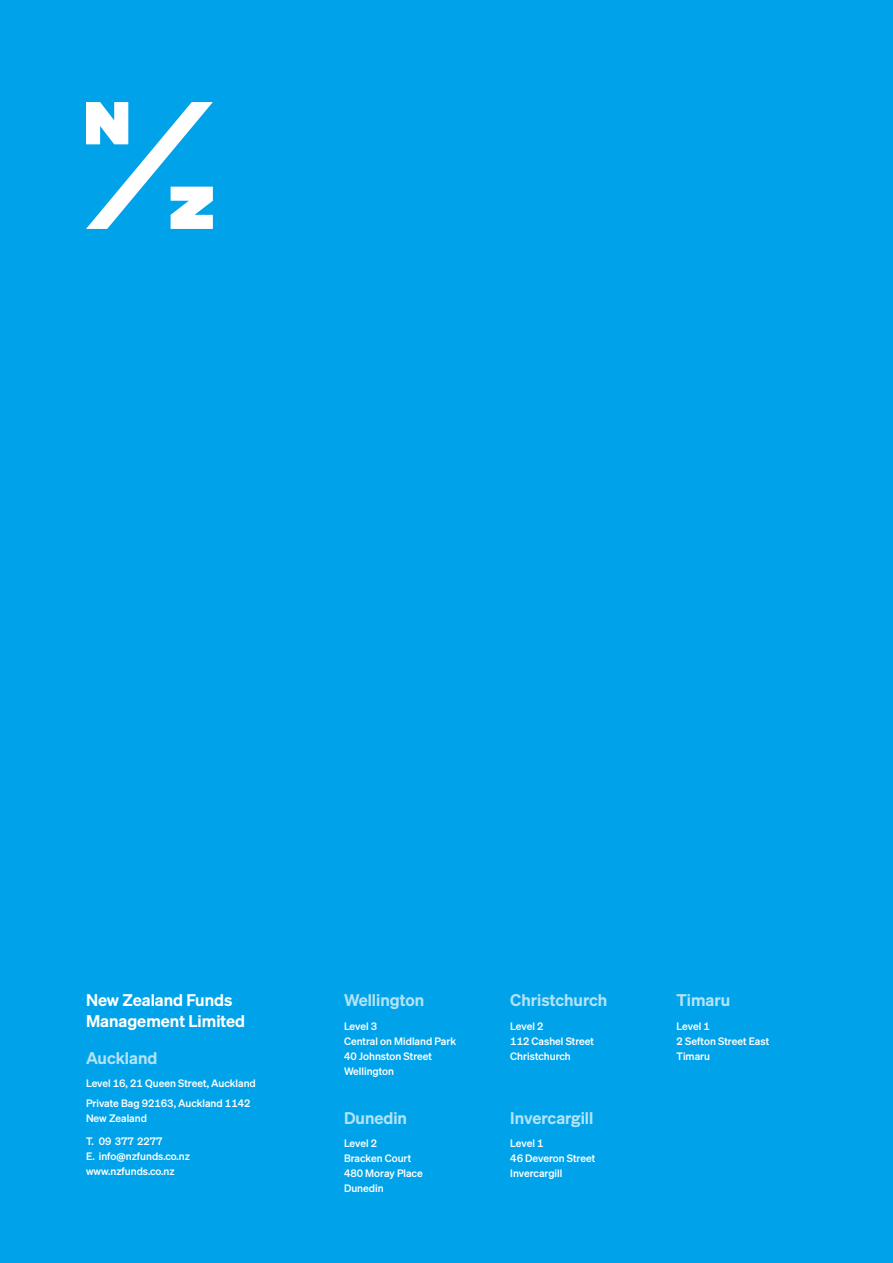
<style>
.page{position:relative;width:893px;height:1263px;background:#00a3e9}
.page>*{position:absolute;margin:0;border:0;box-sizing:border-box;transform-origin:0 0}
.NZF_Subheading_11pt{font:600 16.5px "Sohne";color:#b2e3f8}
.NZF_Subheading_11pt-2{font:600 16.5px/21px "Sohne";color:#fff}
.NZF_Small-Print_7pt{font:10.5px/15px "Sohne Kraftig";color:#fff}
</style>
<div class="page">
<svg style="left:86px;top:102px;width:127px;height:127px"></svg>
<p class="NZF_Subheading_11pt-2" style="left:86px;top:989px;width:161px">New Zealand Funds<br>Management Limited</p>
<p class="NZF_Subheading_11pt" style="left:86px;top:1048px;width:73px">Auckland</p>
<p class="NZF_Small-Print_7pt" style="left:86px;top:1076px;width:171px">Level 16, 21 Queen Street, Auckland</p>
<p class="NZF_Small-Print_7pt" style="left:86px;top:1095px;width:166px">Private Bag 92163, Auckland 1142<br>New Zealand</p>
<p class="NZF_Small-Print_7pt" style="left:86px;top:1133px;width:106px">T. 09 377 2277<br>E. info@nzfunds.co.nz www.nzfunds.co.nz</p>
<p class="NZF_Subheading_11pt" style="left:344px;top:990px;width:82px">Wellington</p>
<p class="NZF_Small-Print_7pt" style="left:344px;top:1018px;width:114px">Level 3<br>Central on Midland Park<br>40 Johnston Street<br>Wellington</p>
<p class="NZF_Subheading_11pt" style="left:344px;top:1107px;width:65px">Dunedin</p>
<p class="NZF_Small-Print_7pt" style="left:344px;top:1135px;width:80px">Level 2<br>Bracken Court<br>480 Moray Place<br>Dunedin</p>
<p class="NZF_Subheading_11pt" style="left:510px;top:990px;width:98px">Christchurch</p>
<p class="NZF_Small-Print_7pt" style="left:510px;top:1018px;width:85px">Level 2<br>112 Cashel Street<br>Christchurch</p>
<p class="NZF_Subheading_11pt" style="left:510px;top:1107px;width:85px">Invercargill</p>
<p class="NZF_Small-Print_7pt" style="left:510px;top:1135px;width:86px">Level 1<br>46 Deveron Street<br>Invercargill</p>
<p class="NZF_Subheading_11pt" style="left:677px;top:990px;width:55px">Timaru</p>
<p class="NZF_Small-Print_7pt" style="left:677px;top:1018px;width:94px">Level 1<br>2 Sefton Street East<br>Timaru</p>
</div>
